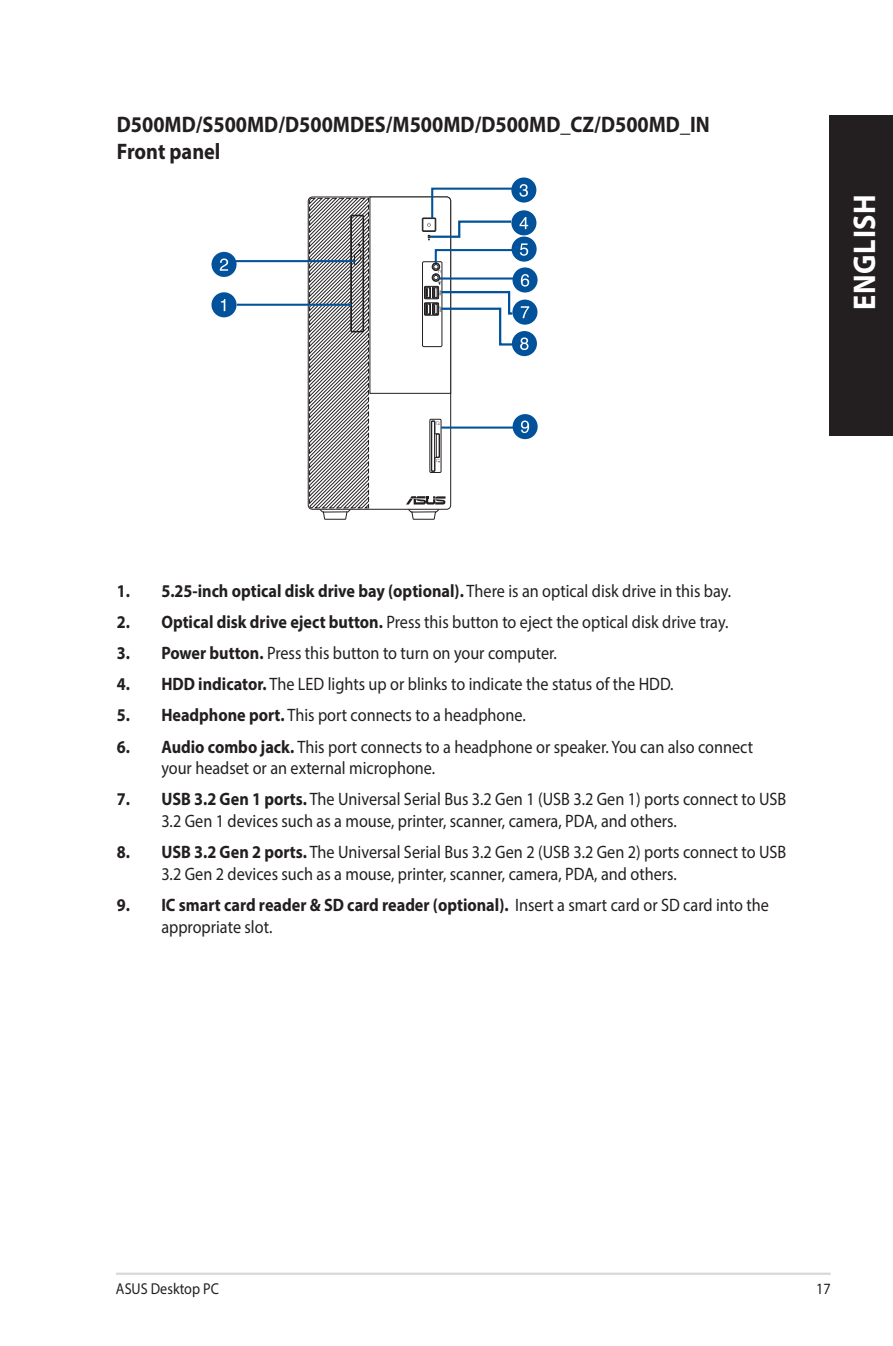
<style>
.page{position:relative;width:893px;height:1346px;background:#fff}
.page>*{position:absolute;margin:0;border:0;box-sizing:border-box;transform-origin:0 0}
.t1{font:700 31.5px "Myriad Pro";letter-spacing:.025em;color:#fff;scale:.9 1}
.t2{font:700 22.5px/27px "Myriad Pro";color:#231f20;scale:.9 1}
.t3{font:18px/21.6px "Myriad Pro";color:#231f20;scale:.9 1}
.t4{font:700 18px "Myriad Pro";color:#231f20;scale:.9 1}
.t5{font:15.75px "Myriad Pro";color:#231f20;scale:.9 1}
.s1{font-weight:400}
.s2{font-weight:700}
</style>
<div class="page">
<hr style="left:237px;top:304px;width:114px;height:2px;background:#01529a">
<div style="left:211px;top:292px;width:26px;height:25px;background:#01529a;border-radius:50%"></div>
<svg style="left:221px;top:299px;width:4px;height:12px"></svg>
<div style="left:211px;top:252px;width:26px;height:25px;background:#01529a;border-radius:50%"></div>
<svg style="left:220px;top:258px;width:8px;height:13px"></svg>
<div style="left:512px;top:237px;width:25px;height:25px;background:#01529a;border-radius:50%"></div>
<div style="left:512px;top:267px;width:26px;height:25px;background:#01529a;border-radius:50%"></div>
<div style="left:513px;top:414px;width:25px;height:25px;background:#01529a;border-radius:50%"></div>
<hr style="left:231px;top:260px;width:124px;height:2px;background:#01529a">
<div style="left:512px;top:300px;width:25px;height:25px;background:#01529a;border-radius:50%"></div>
<div style="left:512px;top:331px;width:25px;height:25px;background:#01529a;border-radius:50%"></div>
<div style="left:511px;top:177px;width:25px;height:26px;background:#01529a;border-radius:50%"></div>
<div style="left:511px;top:210px;width:25px;height:25px;background:#01529a;border-radius:50%"></div>
<svg style="left:307px;top:184px;width:222px;height:336px"></svg>
<hr style="left:116px;top:1272px;width:715px;height:3px;background:#d8d8d8">
<div style="left:829px;top:115px;width:64px;height:320px;background:#231f20"></div>
<p class="t2" style="left:117px;top:110px;width:660px">D500MD/S500MD/D500MDES/M500MD/D500MD_CZ/D500MD_IN<br>Front panel</p>
<h1 class="t1" style="left:844px;top:310px;width:130px;rotate:-90deg">ENGLISH</h1>
<p class="t4" style="left:117px;top:579px;width:684px">1. 5.25-inch optical disk drive bay (optional). <span class="s1">There is an optical disk drive in this bay.</span></p>
<p class="t3" style="left:117px;top:610px;width:681px"><span class="s2">2. Optical disk drive eject button.</span> Press this button to eject the optical disk drive tray.</p>
<p class="t3" style="left:117px;top:642px;width:491px"><span class="s2">3. Power button.</span> Press this button to turn on your computer.</p>
<p class="t3" style="left:117px;top:673px;width:620px"><span class="s2">4. HDD indicator.</span> The LED lights up or blinks to indicate the status of the HDD.</p>
<p class="t3" style="left:117px;top:704px;width:456px"><span class="s2">5. Headphone port.</span> This port connects to a headphone.</p>
<p class="t3" style="left:161px;top:735px;width:659px;text-indent:-45px"><span class="s2">6. Audio combo jack.</span> This port connects to a headphone or speaker. You can also connect your headset or an external microphone.</p>
<p class="t3" style="left:161px;top:788px;width:696px;text-indent:-45px"><span class="s2">7. USB 3.2 Gen 1 ports.</span> The Universal Serial Bus 3.2 Gen 1 (USB 3.2 Gen 1) ports connect to USB<br>3.2 Gen 1 devices such as a mouse, printer, scanner, camera, PDA, and others.</p>
<p class="t3" style="left:161px;top:841px;width:696px;text-indent:-45px"><span class="s2">8. USB 3.2 Gen 2 ports.</span> The Universal Serial Bus 3.2 Gen 2 (USB 3.2 Gen 2) ports connect to USB<br>3.2 Gen 2 devices such as a mouse, printer, scanner, camera, PDA, and others.</p>
<p class="t3" style="left:161px;top:894px;width:676px;text-indent:-45px"><span class="s2">9. IC smart card reader &amp; SD card reader (optional).</span> Insert a smart card or SD card into the appropriate slot.</p>
<p class="t5" style="left:116px;top:1279px;width:116px">ASUS Desktop PC</p>
<p class="t5" style="left:816px;top:1279px;width:18px">17</p>
</div>
